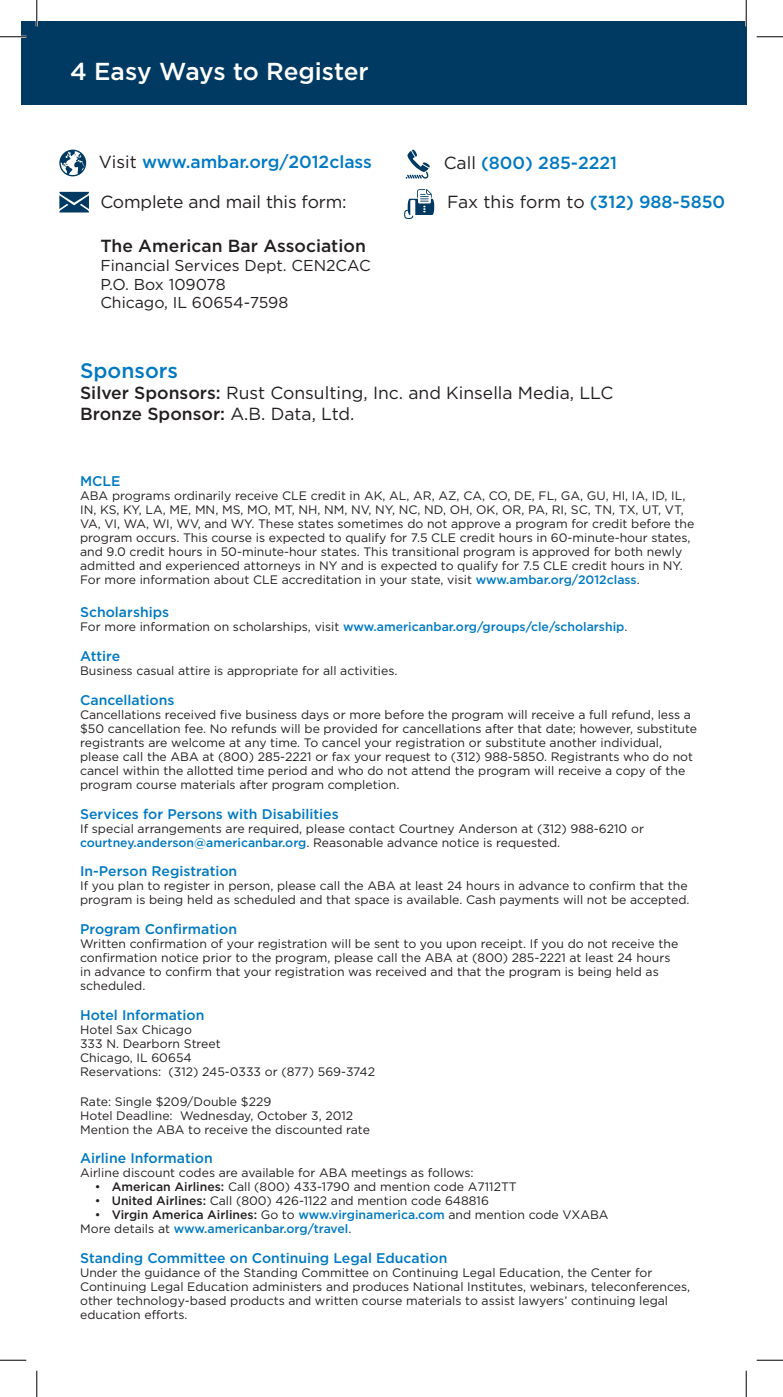
<style>
.page{position:relative;width:783px;height:1397px;background:#fff}
.page>*{position:absolute;margin:0;border:0;box-sizing:border-box;transform-origin:0 0}
.t1{font:500 24.5px "Gotham";letter-spacing:-.005em;color:#fff}
.t2{font:500 21px "Gotham";color:#0079c2}
.t3{font:17.5px/21px "Gotham";color:#231f20}
.t4{font:500 17.5px "Gotham";color:#0079c2}
.t5{font:500 17.5px "Gotham";color:#231f20}
.t6{font:15.75px "Gotham";color:#231f20}
.t7{font:500 14px "Gotham";color:#0079c2}
.t8{font:12.25px/14px "Gotham";color:#231f20}
.t9{font:500 12.25px/14px "Gotham";color:#0079c2}
.s1{font-weight:400;color:#231f20}
.s2{font-weight:500;color:#0079c2}
.s3{font-weight:500}
.s4{color:#231f20}
</style>
<div class="page">
<svg style="left:59px;top:192px;width:30px;height:20px"></svg>
<svg style="left:59px;top:150px;width:27px;height:26px"></svg>
<svg style="left:405px;top:149px;width:25px;height:30px"></svg>
<svg style="left:404px;top:189px;width:31px;height:30px"></svg>
<div style="left:21px;top:21px;width:725px;height:83px;background:#003a62"></div>
<hr style="left:0;top:36px;width:26px;height:2px;background:#fff">
<hr style="left:36px;top:0;width:2px;height:26px;background:#fff">
<hr style="left:744px;top:0;width:3px;height:26px;background:#fff">
<svg style="left:0;top:36px;width:26px;height:1px"></svg>
<svg style="left:756px;top:36px;width:26px;height:1px"></svg>
<svg style="left:0;top:1359px;width:26px;height:1px"></svg>
<svg style="left:756px;top:1359px;width:26px;height:1px"></svg>
<svg style="left:36px;top:0;width:1px;height:26px"></svg>
<svg style="left:36px;top:1370px;width:1px;height:26px"></svg>
<svg style="left:745px;top:0;width:1px;height:26px"></svg>
<svg style="left:745px;top:1370px;width:1px;height:26px"></svg>
<p class="t1" style="left:70px;top:57px;width:300px">4 Easy Ways to Register</p>
<p class="t4" style="left:99px;top:152px;width:274px"><span class="s1">Visit</span> www.ambar.org/2012class</p>
<p class="t4" style="left:443px;top:153px;width:175px"><span class="s1">Call</span> (800) 285-2221</p>
<p class="t3" style="left:100px;top:191px;width:248px">Complete and mail this form:</p>
<p class="t3" style="left:447px;top:191px;width:280px">Fax this form to <span class="s2">(312) 988-5850</span></p>
<p class="t5" style="left:100px;top:235px;width:267px">The American Bar Association</p>
<p class="t6" style="left:100px;top:256px;width:272px">Financial Services Dept. CEN2CAC</p>
<p class="t6" style="left:100px;top:275px;width:127px">P.O. Box 109078</p>
<p class="t6" style="left:100px;top:294px;width:189px">Chicago, IL 60654-7598</p>
<p class="t2" style="left:80px;top:359px;width:99px">Sponsors</p>
<p class="t3" style="left:80px;top:382px;width:534px"><span class="s3">Silver Sponsors:</span> Rust Consulting, Inc. and Kinsella Media, LLC<br><span class="s3">Bronze Sponsor:</span> A.B. Data, Ltd.</p>
<p class="t7" style="left:80px;top:473px;width:42px">MCLE</p>
<p class="t8" style="left:80px;top:488px;width:615px">ABA programs ordinarily receive CLE credit in AK, AL, AR, AZ, CA, CO, DE, FL, GA, GU, HI, IA, ID, IL, IN, KS, KY, LA, ME, MN, MS, MO, MT, NH, NM, NV, NY, NC, ND, OH, OK, OR, PA, RI, SC, TN, TX, UT, VT, VA, VI, WA, WI, WV, and WY. These states sometimes do not approve a program for credit before the program occurs. This course is expected to qualify for 7.5 CLE credit hours in 60-minute-hour states, and 9.0 credit hours in 50-minute-hour states. This transitional program is approved for both newly admitted and experienced attorneys in NY and is expected to qualify for 7.5 CLE credit hours in NY.<br>For more information about CLE accreditation in your state, visit <span class="s2">www.ambar.org/2012class</span>.</p>
<p class="t7" style="left:80px;top:604px;width:90px">Scholarships</p>
<p class="t9" style="left:80px;top:619px;width:548px"><span class="s1">For more information on scholarships, visit</span> www.americanbar.org/groups/cle/scholarship<span class="s1">.</span></p>
<p class="t7" style="left:80px;top:648px;width:42px">Attire</p>
<p class="t8" style="left:80px;top:663px;width:319px">Business casual attire is appropriate for all activities.</p>
<p class="t7" style="left:80px;top:692px;width:96px">Cancellations</p>
<p class="t8" style="left:80px;top:707px;width:618px">Cancellations received five business days or more before the program will receive a full refund, less a $50 cancellation fee. No refunds will be provided for cancellations after that date; however, substitute registrants are welcome at any time. To cancel your registration or substitute another individual, please call the ABA at (800) 285-2221 or fax your request to (312) 988-5850. Registrants who do not cancel within the allotted time period and who do not attend the program will receive a copy of the program course materials after program completion.</p>
<p class="t7" style="left:80px;top:805px;width:260px">Services for Persons with Disabilities</p>
<p class="t8" style="left:80px;top:821px;width:565px">If special arrangements are required, please contact Courtney Anderson at (312) 988-6210 or <span class="s2">courtney.anderson@americanbar.org</span>. Reasonable advance notice is requested.</p>
<p class="t7" style="left:80px;top:863px;width:159px">In-Person Registration</p>
<p class="t8" style="left:80px;top:878px;width:610px">If you plan to register in person, please call the ABA at least 24 hours in advance to confirm that the program is being held as scheduled and that space is available. Cash payments will not be accepted.</p>
<p class="t7" style="left:80px;top:921px;width:158px">Program Confirmation</p>
<p class="t8" style="left:80px;top:936px;width:599px">Written confirmation of your registration will be sent to you upon receipt. If you do not receive the confirmation notice prior to the program, please call the ABA at (800) 285-2221 at least 24 hours in advance to confirm that your registration was received and that the program is being held as scheduled.</p>
<p class="t7" style="left:80px;top:1007px;width:126px">Hotel Information</p>
<p class="t8" style="left:80px;top:1022px;width:296px">Hotel Sax Chicago<br>333 N. Dearborn Street<br>Chicago, IL 60654<br>Reservations: (312) 245-0333 or (877) 569-3742</p>
<p class="t8" style="left:80px;top:1094px;width:291px">Rate: Single $209/Double $229<br>Hotel Deadline: Wednesday, October 3, 2012<br>Mention the ABA to receive the discounted rate</p>
<p class="t7" style="left:80px;top:1150px;width:134px">Airline Information</p>
<p class="t8" style="left:80px;top:1165px;width:395px">Airline discount codes are available for ABA meetings as follows:</p>
<p class="t8" style="left:95px;top:1179px;width:423px">• <span class="s3">American Airlines:</span> Call (800) 433-1790 and mention code A7112TT</p>
<p class="t8" style="left:95px;top:1193px;width:395px">• <span class="s3">United Airlines:</span> Call (800) 426-1122 and mention code 648816</p>
<p class="t9" style="left:80px;top:1207px;width:529px;text-indent:15px"><span class="s1">•</span> <span class="s4">Virgin America Airlines:</span> <span class="s1">Go to</span> www.virginamerica.com <span class="s1">and mention code VXABA<br>More details at</span> www.americanbar.org/travel<span class="s1">.</span></p>
<p class="t7" style="left:80px;top:1250px;width:368px">Standing Committee on Continuing Legal Education</p>
<p class="t8" style="left:80px;top:1265px;width:611px">Under the guidance of the Standing Committee on Continuing Legal Education, the Center for Continuing Legal Education administers and produces National Institutes, webinars, teleconferences, other technology-based products and written course materials to assist lawyers’ continuing legal education efforts.</p>
</div>
